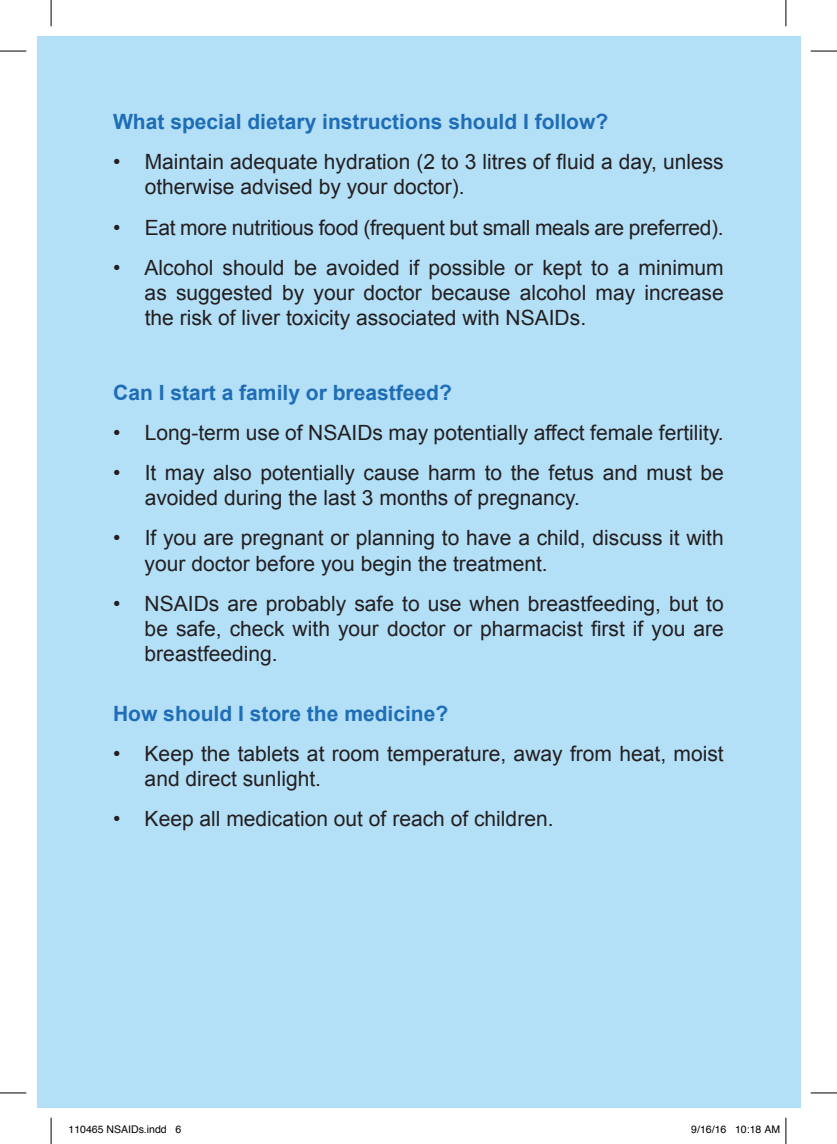
<style>
.page{position:relative;width:837px;height:1144px;background:#fff}
.page>*{position:absolute;margin:0;border:0;box-sizing:border-box;transform-origin:0 0}
.t1{font:21px/25.2px "Arial";color:#231f20}
.t2{font:700 21px "Arial";color:#1e6db6}
.t3{font:10.5px "Helvetica";color:#000}
</style>
<div class="page">
<div style="left:37px;top:36px;width:763px;height:1072px;background:#b3dff7"></div>
<svg style="left:0;top:51px;width:26px;height:1px"></svg>
<svg style="left:810px;top:51px;width:26px;height:1px"></svg>
<svg style="left:0;top:1092px;width:26px;height:1px"></svg>
<svg style="left:810px;top:1092px;width:26px;height:1px"></svg>
<svg style="left:51px;top:0;width:1px;height:26px"></svg>
<svg style="left:51px;top:1118px;width:1px;height:26px"></svg>
<svg style="left:785px;top:0;width:1px;height:26px"></svg>
<svg style="left:785px;top:1118px;width:1px;height:26px"></svg>
<p class="t2" style="left:113px;top:108px;width:496px">What special dietary instructions should I follow?</p>
<p class="t1" style="left:145px;top:150px;width:580px;text-indent:-32px">• Maintain adequate hydration (2 to 3 litres of fluid a day, unless otherwise advised by your doctor).</p>
<p class="t1" style="left:113px;top:215px;width:612px">• Eat more nutritious food (frequent but small meals are preferred).</p>
<p class="t1" style="left:145px;top:255px;width:580px;text-align:justify;text-indent:-32px">• Alcohol should be avoided if possible or kept to a minimum as suggested by your doctor because alcohol may increase the risk of liver toxicity associated with NSAIDs.</p>
<p class="t2" style="left:113px;top:379px;width:340px">Can I start a family or breastfeed?</p>
<p class="t1" style="left:113px;top:420px;width:612px">• Long-term use of NSAIDs may potentially affect female fertility.</p>
<p class="t1" style="left:145px;top:460px;width:580px;text-indent:-32px">• It may also potentially cause harm to the fetus and must be avoided during the last 3 months of pregnancy.</p>
<p class="t1" style="left:145px;top:526px;width:580px;text-indent:-31px">• If you are pregnant or planning to have a child, discuss it with your doctor before you begin the treatment.</p>
<p class="t1" style="left:145px;top:591px;width:580px;text-align:justify;text-indent:-31px">• NSAIDs are probably safe to use when breastfeeding, but to be safe, check with your doctor or pharmacist first if you are breastfeeding.</p>
<p class="t2" style="left:113px;top:700px;width:336px">How should I store the medicine?</p>
<p class="t1" style="left:145px;top:741px;width:580px;text-indent:-32px">• Keep the tablets at room temperature, away from heat, moist and direct sunlight.</p>
<p class="t1" style="left:113px;top:807px;width:442px">• Keep all medication out of reach of children.</p>
<p class="t3" style="left:69px;top:1121px;width:114px">110465 NSAIDs.indd 6</p>
<p class="t3" style="left:691px;top:1121px;width:90px">9/16/16 10:18 AM</p>
</div>
